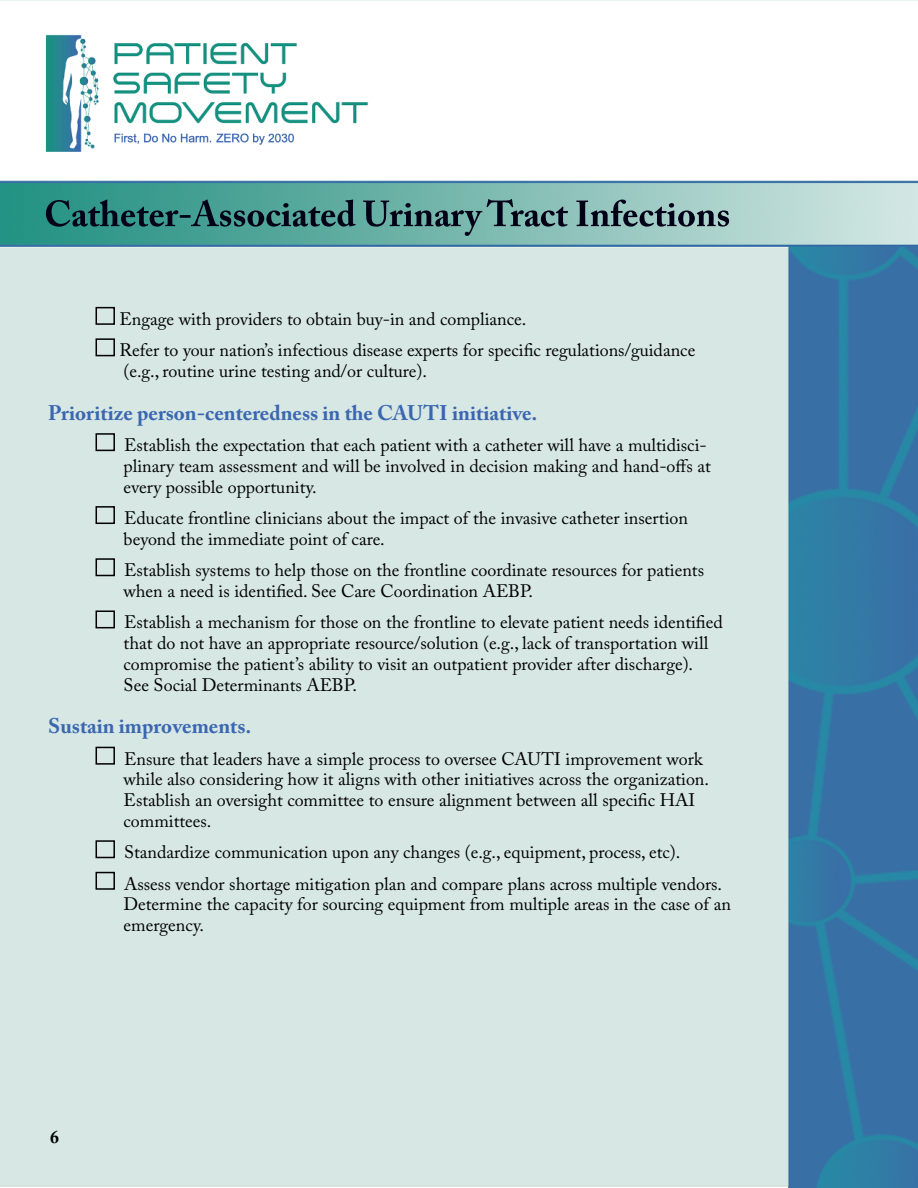
<style>
.page{position:relative;width:918px;height:1188px;background:#fff}
.page>*{position:absolute;margin:0;border:0;box-sizing:border-box;transform-origin:0 0}
.t1{font:700 21px "Adobe Caslon Pro";color:#3b66b0}
.t2{font:18px/20.7px "Adobe Caslon Pro";color:#000}
.t3{font:700 18px "Adobe Caslon Pro";color:#000}
</style>
<div class="page">
<img style="left:1px;top:0;width:917px;height:1188px">
<div style="left:96px;top:307px;width:19px;height:18px;border:2px solid #000"></div>
<div style="left:96px;top:338px;width:19px;height:18px;border:2px solid #000"></div>
<div style="left:96px;top:433px;width:19px;height:18px;border:2px solid #000"></div>
<div style="left:96px;top:506px;width:19px;height:18px;border:2px solid #000"></div>
<div style="left:96px;top:558px;width:19px;height:18px;border:2px solid #000"></div>
<div style="left:96px;top:610px;width:19px;height:18px;border:2px solid #000"></div>
<div style="left:96px;top:747px;width:19px;height:18px;border:2px solid #000"></div>
<div style="left:96px;top:840px;width:19px;height:18px;border:2px solid #000"></div>
<div style="left:96px;top:872px;width:19px;height:18px;border:2px solid #000"></div>
<p class="t2" style="left:120px;top:303px;width:577px;line-height:31.5px">Engage with providers to obtain buy-in and compliance.<br>Refer to your nation’s infectious disease experts for specific regulations/guidance</p>
<p class="t2" style="left:124px;top:360px;width:305px">(e.g., routine urine testing and/or culture).</p>
<p class="t1" style="left:48px;top:400px;width:491px">Prioritize person-centeredness in the CAUTI initiative.</p>
<p class="t2" style="left:124px;top:435px;width:589px">Establish the expectation that each patient with a catheter will have a multidisci&shy;plinary team assessment and will be involved in decision making and hand-offs at every possible opportunity.</p>
<p class="t2" style="left:124px;top:507px;width:566px">Educate frontline clinicians about the impact of the invasive catheter insertion beyond the immediate point of care.</p>
<p class="t2" style="left:124px;top:560px;width:582px">Establish systems to help those on the frontline coordinate resources for patients when a need is identified. See Care Coordination AEBP.</p>
<p class="t2" style="left:124px;top:612px;width:601px">Establish a mechanism for those on the frontline to elevate patient needs identified that do not have an appropriate resource/solution (e.g., lack of transportation will compromise the patient’s ability to visit an outpatient provider after discharge).<br>See Social Determinants AEBP.</p>
<p class="t1" style="left:48px;top:714px;width:205px">Sustain improvements.</p>
<p class="t2" style="left:124px;top:748px;width:587px">Ensure that leaders have a simple process to oversee CAUTI improvement work while also considering how it aligns with other initiatives across the organization.<br>Establish an oversight committee to ensure alignment between all specific HAI committees.</p>
<p class="t2" style="left:124px;top:836px;width:600px;line-height:31.5px">Standardize communication upon any changes (e.g., equipment, process, etc).<br>Assess vendor shortage mitigation plan and compare plans across multiple vendors.</p>
<p class="t2" style="left:124px;top:894px;width:609px">Determine the capacity for sourcing equipment from multiple areas in the case of an emergency.</p>
<p class="t3" style="left:50px;top:1127px;width:10px">6</p>
</div>
